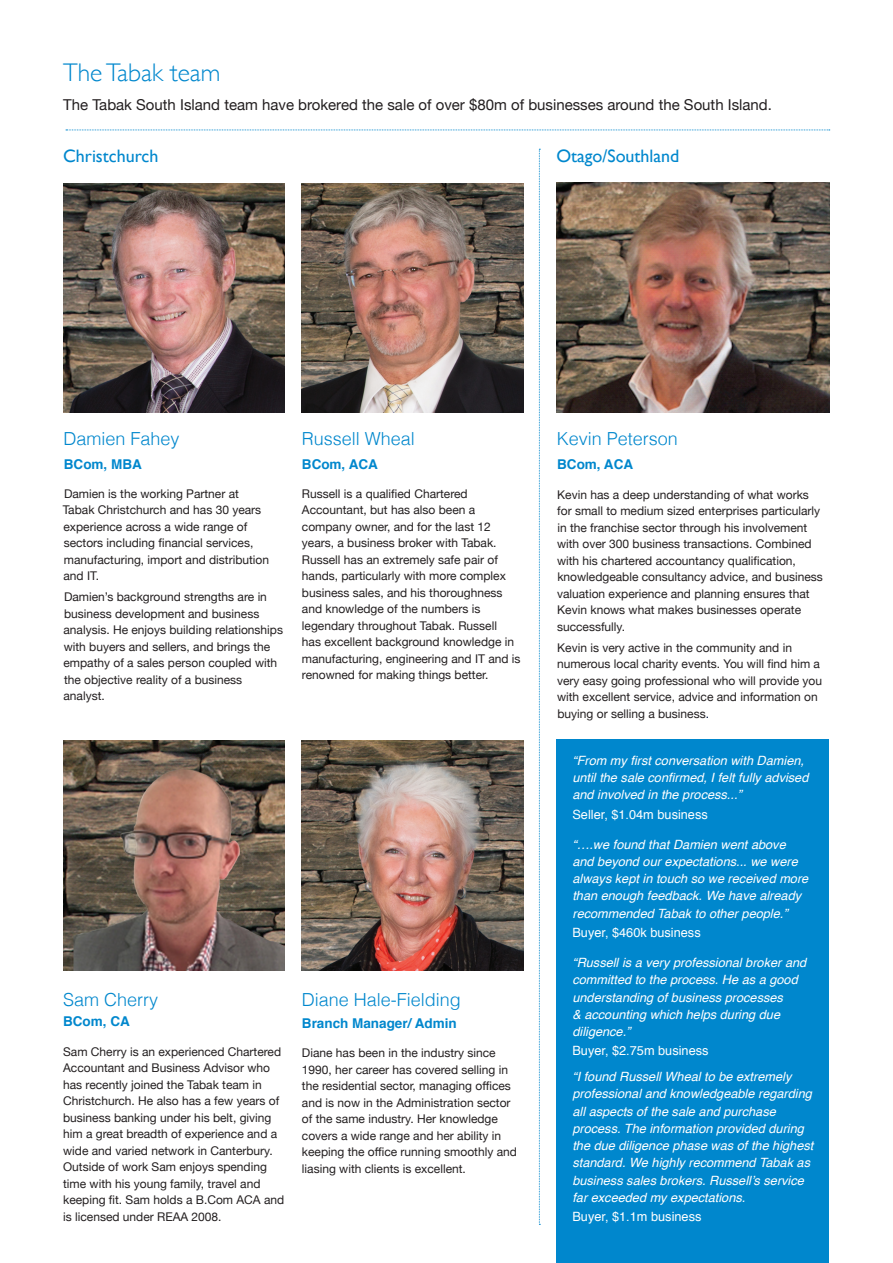
<style>
.page{position:relative;width:893px;height:1263px;background:#fff}
.page>*{position:absolute;margin:0;border:0;box-sizing:border-box;transform-origin:0 0}
.t1{font:300 25.5px "Gill Sans";color:#0087cd}
.name{font:300 18px "Helvetica";color:#0087cd}
.t2{font:18px "Gill Sans";color:#0087cd}
.t3{font:15px "Helvetica Neue";color:#231f20}
.name-2{font:700 13.5px "Helvetica";color:#0087cd}
.t4{font:italic 12.75px/17.2px "Helvetica";color:#fff}
.t5{font:12.75px "Helvetica";color:#fff}
.name-3{font:12px/16.5px "Helvetica Neue";color:#231f20}
.s1{color:#001643}
</style>
<div class="page">
<img style="left:63px;top:183px;width:221px;height:230px">
<img style="left:302px;top:741px;width:221px;height:229px">
<img style="left:302px;top:183px;width:221px;height:230px">
<svg style="left:66px;top:130px;width:764px;height:1px"></svg>
<svg style="left:539px;top:149px;width:1px;height:1076px"></svg>
<img style="left:556px;top:183px;width:273px;height:229px">
<img style="left:63px;top:741px;width:221px;height:229px">
<div style="left:556px;top:740px;width:273px;height:523px;background:#0087cd"></div>
<p class="t1" style="left:63px;top:53px;width:159px">The Tabak team</p>
<p class="t3" style="left:63px;top:94px;width:710px">The Tabak South Island team have brokered the sale of over $80m of businesses around the South Island.</p>
<p class="t2" style="left:63px;top:145px;width:97px">Christchurch</p>
<p class="t2" style="left:556px;top:145px;width:124px">Otago/Southland</p>
<p class="name" style="left:63px;top:423px;width:118px">Damien Fahey</p>
<p class="name-2" style="left:64px;top:453px;width:79px">BCom, MBA</p>
<p class="name-3" style="left:63px;top:486px;width:208px">Damien is the working Partner at<br>Tabak Christchurch and has 30 years experience across a wide range of sectors including financial services, manufacturing, import and distribution and IT.</p>
<p class="name-3" style="left:63px;top:589px;width:221px">Damien’s background strengths are in business development and business analysis. He enjoys building relationships with buyers and sellers, and brings the empathy of a sales person coupled with the objective reality of a business analyst.</p>
<p class="name" style="left:302px;top:423px;width:115px">Russell Wheal</p>
<p class="name-2" style="left:302px;top:453px;width:77px">BCom, ACA</p>
<p class="name-3" style="left:302px;top:486px;width:220px">Russell is a qualified Chartered Accountant, but has also been a company owner, and for the last 12 years, a business broker with Tabak.<br>Russell has an extremely safe pair of hands, particularly with more complex business sales, and his thoroughness and knowledge of the numbers is legendary throughout Tabak. Russell<br>has excellent background knowledge in manufacturing, engineering and IT and is renowned for making things better.</p>
<p class="name" style="left:63px;top:984px;width:97px">Sam Cherry</p>
<p class="name-2" style="left:63px;top:1010px;width:68px">BCom, CA</p>
<p class="name-3" style="left:63px;top:1044px;width:223px">Sam Cherry is an experienced Chartered Accountant and Business Advisor who has recently joined the Tabak team in Christchurch. He also has a few years of business banking under his belt, giving him a great breadth of experience and a wide and varied network in Canterbury.<br>Outside of work Sam enjoys spending time with his young family, travel and keeping fit. Sam holds a B.Com ACA and is licensed under REAA 2008.</p>
<p class="name" style="left:302px;top:984px;width:161px">Diane Hale-Fielding</p>
<p class="name-2" style="left:302px;top:1012px;width:156px">Branch Manager/ Admin</p>
<p class="name-3" style="left:302px;top:1045px;width:216px">Diane has been in the industry since 1990, her career has covered selling in the residential sector, managing offices and is now in the Administration sector of the same industry. Her knowledge covers a wide range and her ability in keeping the office running smoothly and liasing with clients is excellent.</p>
<p class="name" style="left:557px;top:423px;width:123px">Kevin Peterson</p>
<p class="name-2" style="left:557px;top:453px;width:77px">BCom, ACA</p>
<p class="name-3" style="left:557px;top:487px;width:267px">Kevin has a deep understanding of what works for small to medium sized enterprises particularly in the franchise sector through his involvement with over 300 business transactions. Combined with his chartered accountancy qualification, knowledgeable consultancy advice, and business valuation experience and planning ensures that Kevin knows what makes businesses operate successfully.</p>
<p class="name-3" style="left:557px;top:640px;width:267px">Kevin is very active in the community and in numerous local charity events. You will find him a very easy going professional who will provide you with excellent service, advice and information on buying or selling a business<span class="s1">.</span></p>
<p class="t4" style="left:572px;top:752px;width:237px">“From my first conversation with Damien, until the sale confirmed, I felt fully advised and involved in the process...”</p>
<p class="t5" style="left:572px;top:804px;width:137px">Seller, $1.04m business</p>
<p class="t4" style="left:572px;top:836px;width:237px">“….we found that Damien went above and beyond our expectations... we were always kept in touch so we received more than enough feedback. We have already recommended Tabak to other people.”</p>
<p class="t5" style="left:572px;top:923px;width:130px">Buyer, $460k business</p>
<p class="t4" style="left:572px;top:954px;width:235px">“Russell is a very professional broker and committed to the process. He as a good understanding of business processes<br>&amp; accounting which helps during due diligence.”</p>
<p class="t5" style="left:572px;top:1041px;width:138px">Buyer, $2.75m business</p>
<p class="t4" style="left:572px;top:1068px;width:242px">“I found Russell Wheal to be extremely professional and knowledgeable regarding all aspects of the sale and purchase process. The information provided during the due diligence phase was of the highest standard. We highly recommend Tabak as business sales brokers. Russell’s service far exceeded my expectations.</p>
<p class="t5" style="left:572px;top:1207px;width:130px">Buyer, $1.1m business</p>
</div>
